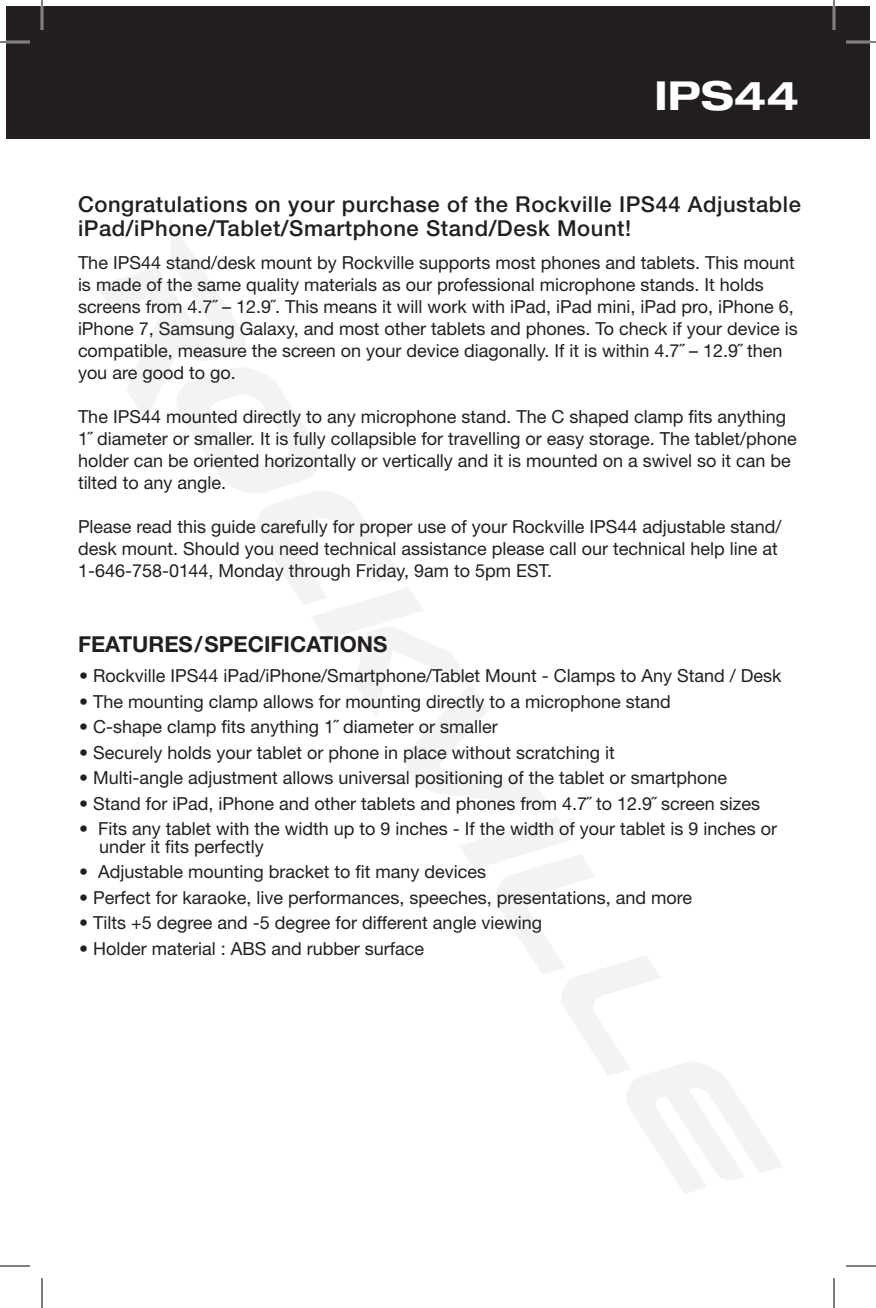
<style>
.page{position:relative;width:876px;height:1308px;background:#fff}
.page>*{position:absolute;margin:0;border:0;box-sizing:border-box;transform-origin:0 0}
.t1{font:700 expanded 40px "Helvetica Neue LT Std";color:#fff}
.t2{font:500 22px/24px "Helvetica Neue LT Std";letter-spacing:.025em;color:#231f20}
.t3{font:700 22px "Helvetica Neue LT Std";color:#231f20}
.t4{font:18px/22px "Helvetica Neue LT Std";color:#231f20}
</style>
<div class="page">
<div style="left:6px;top:6px;width:864px;height:132px;background:#231f20"></div>
<svg style="left:97px;top:220px;width:453px;height:587px"></svg>
<svg style="left:460px;top:817px;width:323px;height:377px"></svg>
<hr style="left:0;top:41px;width:30px;height:2px;background:#fff">
<hr style="left:846px;top:41px;width:30px;height:2px;background:#fff">
<hr style="left:41px;top:0;width:2px;height:30px;background:#fff">
<hr style="left:833px;top:0;width:2px;height:30px;background:#fff">
<hr style="left:0;top:42px;width:30px;height:1px;background:#000">
<hr style="left:846px;top:42px;width:30px;height:1px;background:#000">
<hr style="left:0;top:1266px;width:30px;height:1px;background:#000">
<hr style="left:846px;top:1266px;width:30px;height:1px;background:#000">
<hr style="left:42px;top:0;width:1px;height:30px;background:#000">
<hr style="left:42px;top:1278px;width:1px;height:30px;background:#000">
<hr style="left:834px;top:0;width:1px;height:30px;background:#000">
<hr style="left:834px;top:1278px;width:1px;height:30px;background:#000">
<h1 class="t1" style="left:655px;top:71px;width:146px">IPS44</h1>
<p class="t2" style="left:78px;top:192px;width:724px">Congratulations on your purchase of the Rockville IPS44 Adjustable iPad/iPhone/Tablet/Smartphone Stand/Desk Mount!</p>
<p class="t4" style="left:78px;top:252px;width:721px">The IPS44 stand/desk mount by Rockville supports most phones and tablets. This mount is made of the same quality materials as our professional microphone stands. It holds screens from 4.7˝ – 12.9˝. This means it will work with iPad, iPad mini, iPad pro, iPhone 6, iPhone 7, Samsung Galaxy, and most other tablets and phones. To check if your device is compatible, measure the screen on your device diagonally. If it is within 4.7˝ – 12.9˝ then you are good to go.</p>
<p class="t4" style="left:78px;top:406px;width:720px">The IPS44 mounted directly to any microphone stand. The C shaped clamp fits anything 1˝ diameter or smaller. It is fully collapsible for travelling or easy storage. The tablet/phone holder can be oriented horizontally or vertically and it is mounted on a swivel so it can be tilted to any angle.</p>
<p class="t4" style="left:78px;top:516px;width:705px">Please read this guide carefully for proper use of your Rockville IPS44 adjustable stand/ desk mount. Should you need technical assistance please call our technical help line at<br>1-646-758-0144, Monday through Friday, 9am to 5pm EST.</p>
<p class="t3" style="left:78px;top:630px;width:311px">FEATURES/SPECIFICATIONS</p>
<p class="t4" style="left:79px;top:664px;width:704px">• Rockville IPS44 iPad/iPhone/Smartphone/Tablet Mount - Clamps to Any Stand / Desk</p>
<p class="t4" style="left:79px;top:690px;width:593px">• The mounting clamp allows for mounting directly to a microphone stand</p>
<p class="t4" style="left:79px;top:715px;width:420px">• C-shape clamp fits anything 1˝ diameter or smaller</p>
<p class="t4" style="left:79px;top:741px;width:537px">• Securely holds your tablet or phone in place without scratching it</p>
<p class="t4" style="left:79px;top:766px;width:650px">• Multi-angle adjustment allows universal positioning of the tablet or smartphone</p>
<p class="t4" style="left:79px;top:792px;width:683px">• Stand for iPad, iPhone and other tablets and phones from 4.7˝ to 12.9˝ screen sizes</p>
<p class="t4" style="left:79px;top:817px;width:700px">• Fits any tablet with the width up to 9 inches - If the width of your tablet is 9 inches or</p>
<p class="t4" style="left:99px;top:835px;width:166px">under it fits perfectly</p>
<p class="t4" style="left:79px;top:860px;width:409px">• Adjustable mounting bracket to fit many devices</p>
<p class="t4" style="left:79px;top:886px;width:615px">• Perfect for karaoke, live performances, speeches, presentations, and more</p>
<p class="t4" style="left:79px;top:911px;width:465px">• Tilts +5 degree and -5 degree for different angle viewing</p>
<p class="t4" style="left:79px;top:937px;width:347px">• Holder material : ABS and rubber surface</p>
</div>
